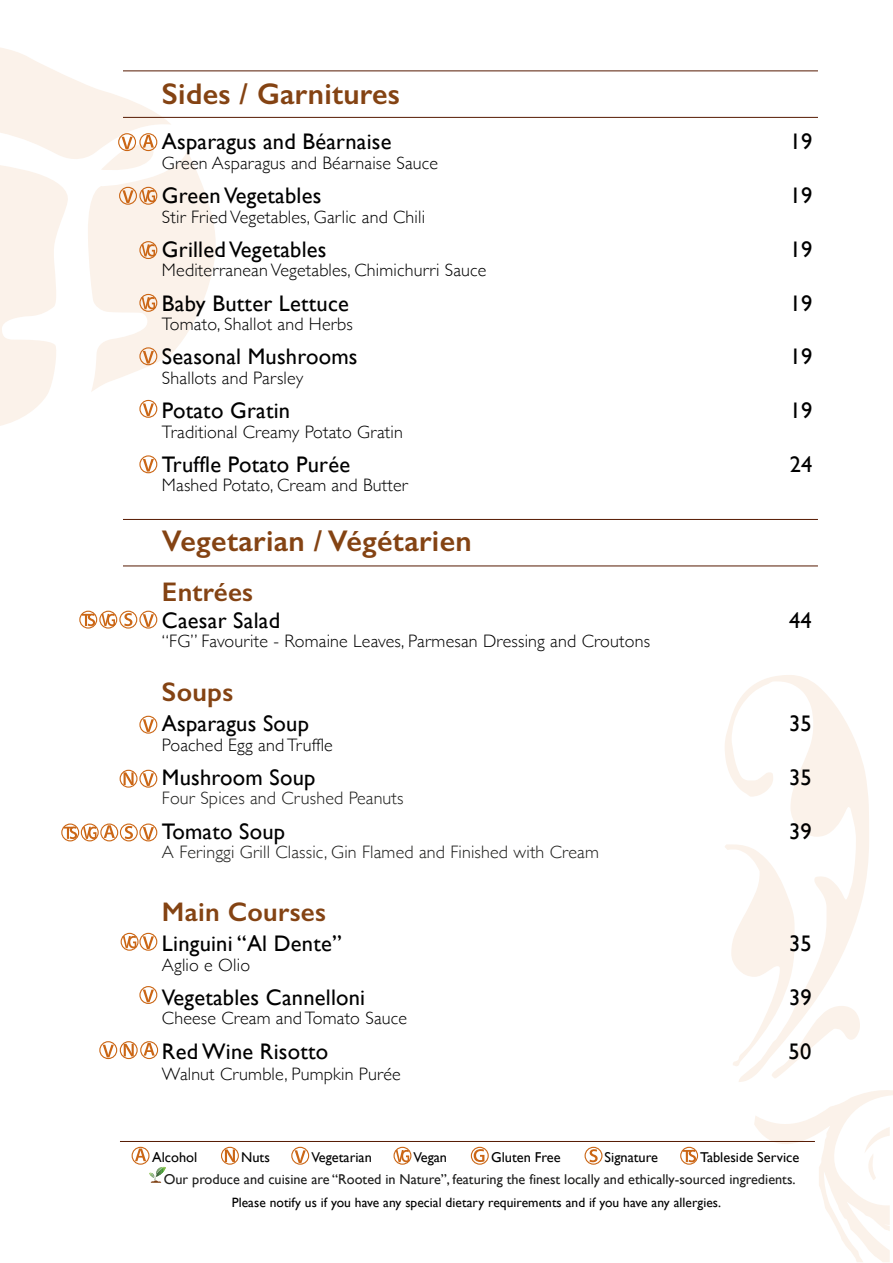
<style>
.page{position:relative;width:893px;height:1263px;background:#fff}
.page>*{position:absolute;margin:0;border:0;box-sizing:border-box;transform-origin:0 0}
.t1{font:600 30px "Gill Sans";letter-spacing:.01em;color:#844313}
.t2{font:600 27px "Gill Sans";letter-spacing:.01em;color:#844313}
.t3{font:22.5px "Gill Sans";letter-spacing:.01em;color:#000}
.t4{font:300 18px "Gill Sans";letter-spacing:.01em;color:#000}
.t5{font:300 18px "Gill Sans";letter-spacing:.01em;color:#1d1d1b}
.t6{font:14.25px "Gill Sans";color:#1d1d1c}
.t7{font:14.25px "Gill Sans";color:#000}
.t8{font:13.5px "Gill Sans";letter-spacing:.005em;color:#000}
</style>
<div class="page">
<svg style="left:754px;top:1090px;width:139px;height:172px"></svg>
<svg style="left:725px;top:675px;width:144px;height:407px"></svg>
<div style="left:119px;top:611px;width:18px;height:18px;border:1px solid #cb6615;border-radius:50%"></div>
<svg style="left:124px;top:613px;width:8px;height:13px"></svg>
<div style="left:79px;top:611px;width:18px;height:18px;border:1px solid #cb6615;border-radius:50%"></div>
<svg style="left:82px;top:614px;width:13px;height:12px"></svg>
<div style="left:139px;top:611px;width:18px;height:18px;border:1px solid #cb6615;border-radius:50%"></div>
<svg style="left:143px;top:614px;width:11px;height:13px"></svg>
<div style="left:99px;top:611px;width:18px;height:18px;border:1px solid #cb6615;border-radius:50%"></div>
<svg style="left:101px;top:614px;width:14px;height:12px"></svg>
<div style="left:139px;top:716px;width:18px;height:18px;border:1px solid #cb6615;border-radius:50%"></div>
<svg style="left:143px;top:719px;width:11px;height:13px"></svg>
<div style="left:139px;top:770px;width:18px;height:18px;border:1px solid #cb6615;border-radius:50%"></div>
<svg style="left:143px;top:773px;width:11px;height:13px"></svg>
<div style="left:120px;top:770px;width:18px;height:18px;border:1px solid #cb6615;border-radius:50%"></div>
<svg style="left:124px;top:772px;width:10px;height:13px"></svg>
<div style="left:100px;top:823px;width:18px;height:18px;border:1px solid #cb6615;border-radius:50%"></div>
<svg style="left:104px;top:825px;width:11px;height:13px"></svg>
<div style="left:139px;top:823px;width:18px;height:18px;border:1px solid #cb6615;border-radius:50%"></div>
<svg style="left:143px;top:827px;width:11px;height:13px"></svg>
<div style="left:120px;top:823px;width:18px;height:18px;border:1px solid #cb6615;border-radius:50%"></div>
<svg style="left:125px;top:826px;width:8px;height:13px"></svg>
<div style="left:81px;top:823px;width:18px;height:18px;border:1px solid #cb6615;border-radius:50%"></div>
<svg style="left:83px;top:827px;width:13px;height:12px"></svg>
<div style="left:61px;top:823px;width:18px;height:18px;border:1px solid #cb6615;border-radius:50%"></div>
<svg style="left:64px;top:826px;width:13px;height:13px"></svg>
<div style="left:139px;top:933px;width:18px;height:18px;border:1px solid #cb6615;border-radius:50%"></div>
<svg style="left:143px;top:936px;width:11px;height:13px"></svg>
<div style="left:121px;top:933px;width:18px;height:18px;border:1px solid #cb6615;border-radius:50%"></div>
<svg style="left:123px;top:936px;width:13px;height:12px"></svg>
<div style="left:139px;top:986px;width:18px;height:18px;border:1px solid #cb6615;border-radius:50%"></div>
<svg style="left:143px;top:990px;width:11px;height:12px"></svg>
<hr style="left:123px;top:71px;width:695px;height:1px;background:#551900">
<hr style="left:120px;top:1141px;width:695px;height:1px;background:#551900">
<svg style="left:149px;top:1167px;width:17px;height:16px"></svg>
<div style="left:291px;top:1147px;width:18px;height:18px;border:1px solid #cb6615;border-radius:50%"></div>
<svg style="left:295px;top:1150px;width:11px;height:13px"></svg>
<div style="left:585px;top:1147px;width:17px;height:18px;border:1px solid #cb6615;border-radius:50%"></div>
<svg style="left:589px;top:1149px;width:9px;height:13px"></svg>
<div style="left:393px;top:1147px;width:18px;height:18px;border:1px solid #cb6615;border-radius:50%"></div>
<svg style="left:396px;top:1150px;width:13px;height:12px"></svg>
<div style="left:680px;top:1147px;width:18px;height:18px;border:1px solid #cb6615;border-radius:50%"></div>
<svg style="left:682px;top:1150px;width:14px;height:12px"></svg>
<div style="left:471px;top:1147px;width:18px;height:18px;border:1px solid #cb6615;border-radius:50%"></div>
<svg style="left:474px;top:1149px;width:10px;height:13px"></svg>
<div style="left:132px;top:1147px;width:18px;height:18px;border:1px solid #cb6615;border-radius:50%"></div>
<svg style="left:135px;top:1148px;width:11px;height:13px"></svg>
<div style="left:221px;top:1147px;width:18px;height:18px;border:1px solid #cb6615;border-radius:50%"></div>
<svg style="left:225px;top:1149px;width:10px;height:13px"></svg>
<div style="left:139px;top:455px;width:18px;height:18px;border:1px solid #cb6615;border-radius:50%"></div>
<svg style="left:143px;top:459px;width:11px;height:13px"></svg>
<hr style="left:123px;top:117px;width:695px;height:1px;background:#551900">
<svg style="left:0;top:48px;width:217px;height:378px"></svg>
<hr style="left:123px;top:519px;width:695px;height:1px;background:#551900">
<hr style="left:123px;top:566px;width:695px;height:1px;background:#551900">
<div style="left:140px;top:1041px;width:18px;height:18px;border:1px solid #cb6615;border-radius:50%"></div>
<svg style="left:144px;top:1043px;width:11px;height:12px"></svg>
<div style="left:99px;top:1041px;width:18px;height:18px;border:1px solid #cb6615;border-radius:50%"></div>
<svg style="left:103px;top:1045px;width:11px;height:12px"></svg>
<div style="left:120px;top:1041px;width:18px;height:18px;border:1px solid #cb6615;border-radius:50%"></div>
<svg style="left:124px;top:1044px;width:10px;height:12px"></svg>
<h1 class="t1" style="left:162px;top:76px;width:240px">Sides / Garnitures</h1>
<p class="t3" style="left:162px;top:129px;width:231px">Asparagus and Béarnaise</p>
<p class="t3" style="left:790px;top:129px;width:24px">19</p>
<p class="t4" style="left:162px;top:149px;width:278px">Green Asparagus and Béarnaise Sauce</p>
<p class="t3" style="left:162px;top:182px;width:161px">Green Vegetables</p>
<p class="t3" style="left:790px;top:182px;width:24px">19</p>
<p class="t4" style="left:162px;top:203px;width:265px">Stir Fried Vegetables, Garlic and Chili</p>
<p class="t3" style="left:162px;top:236px;width:166px">Grilled Vegetables</p>
<p class="t3" style="left:790px;top:236px;width:24px">19</p>
<p class="t4" style="left:162px;top:256px;width:326px">Mediterranean Vegetables, Chimichurri Sauce</p>
<p class="t3" style="left:162px;top:290px;width:188px">Baby Butter Lettuce</p>
<p class="t3" style="left:790px;top:290px;width:24px">19</p>
<p class="t4" style="left:162px;top:310px;width:192px">Tomato, Shallot and Herbs</p>
<p class="t3" style="left:162px;top:343px;width:197px">Seasonal Mushrooms</p>
<p class="t3" style="left:790px;top:343px;width:24px">19</p>
<p class="t4" style="left:162px;top:364px;width:143px">Shallots and Parsley</p>
<p class="t3" style="left:162px;top:397px;width:130px">Potato Gratin</p>
<p class="t3" style="left:790px;top:397px;width:24px">19</p>
<p class="t4" style="left:162px;top:417px;width:242px">Traditional Creamy Potato Gratin</p>
<p class="t3" style="left:162px;top:451px;width:190px">Truffle Potato Purée</p>
<p class="t3" style="left:790px;top:451px;width:24px">24</p>
<p class="t4" style="left:162px;top:471px;width:247px">Mashed Potato, Cream and Butter</p>
<h1 class="t1" style="left:162px;top:523px;width:311px">Vegetarian / Végétarien</h1>
<h2 class="t2" style="left:162px;top:575px;width:93px">Entrées</h2>
<p class="t3" style="left:162px;top:607px;width:120px">Caesar Salad</p>
<p class="t3" style="left:789px;top:607px;width:24px">44</p>
<p class="t4" style="left:162px;top:627px;width:490px">“FG” Favourite - Romaine Leaves, Parmesan Dressing and Croutons</p>
<h2 class="t2" style="left:162px;top:676px;width:73px">Soups</h2>
<p class="t3" style="left:162px;top:710px;width:148px">Asparagus Soup</p>
<p class="t3" style="left:789px;top:710px;width:24px">35</p>
<p class="t4" style="left:162px;top:731px;width:172px">Poached Egg and Truffle</p>
<p class="t3" style="left:162px;top:764px;width:155px">Mushroom Soup</p>
<p class="t3" style="left:789px;top:764px;width:24px">35</p>
<p class="t5" style="left:162px;top:784px;width:243px">Four Spices and Crushed Peanuts</p>
<p class="t3" style="left:162px;top:818px;width:125px">Tomato Soup</p>
<p class="t3" style="left:789px;top:818px;width:24px">39</p>
<p class="t5" style="left:162px;top:838px;width:438px">A Feringgi Grill Classic, Gin Flamed and Finished with Cream</p>
<h2 class="t2" style="left:162px;top:896px;width:166px">Main Courses</h2>
<p class="t3" style="left:162px;top:930px;width:181px">Linguini “Al Dente”</p>
<p class="t3" style="left:789px;top:930px;width:24px">35</p>
<p class="t4" style="left:162px;top:950px;width:90px">Aglio e Olio</p>
<p class="t3" style="left:162px;top:984px;width:205px">Vegetables Cannelloni</p>
<p class="t3" style="left:789px;top:984px;width:24px">39</p>
<p class="t4" style="left:162px;top:1004px;width:247px">Cheese Cream and Tomato Sauce</p>
<p class="t3" style="left:162px;top:1038px;width:168px">Red Wine Risotto</p>
<p class="t3" style="left:789px;top:1038px;width:24px">50</p>
<p class="t4" style="left:162px;top:1060px;width:240px">Walnut Crumble, Pumpkin Purée</p>
<p class="t7" style="left:152px;top:1149px;width:47px">Alcohol</p>
<p class="t7" style="left:241px;top:1149px;width:30px">Nuts</p>
<p class="t7" style="left:312px;top:1149px;width:62px">Vegetarian</p>
<p class="t7" style="left:414px;top:1149px;width:35px">Vegan</p>
<p class="t7" style="left:491px;top:1149px;width:71px">Gluten Free</p>
<p class="t7" style="left:605px;top:1149px;width:55px">Signature</p>
<p class="t7" style="left:700px;top:1149px;width:101px">Tableside Service</p>
<p class="t6" style="left:164px;top:1171px;width:633px">Our produce and cuisine are “Rooted in Nature”, featuring the finest locally and ethically-sourced ingredients.</p>
<p class="t8" style="left:232px;top:1194px;width:491px">Please notify us if you have any special dietary requirements and if you have any allergies.</p>
</div>
